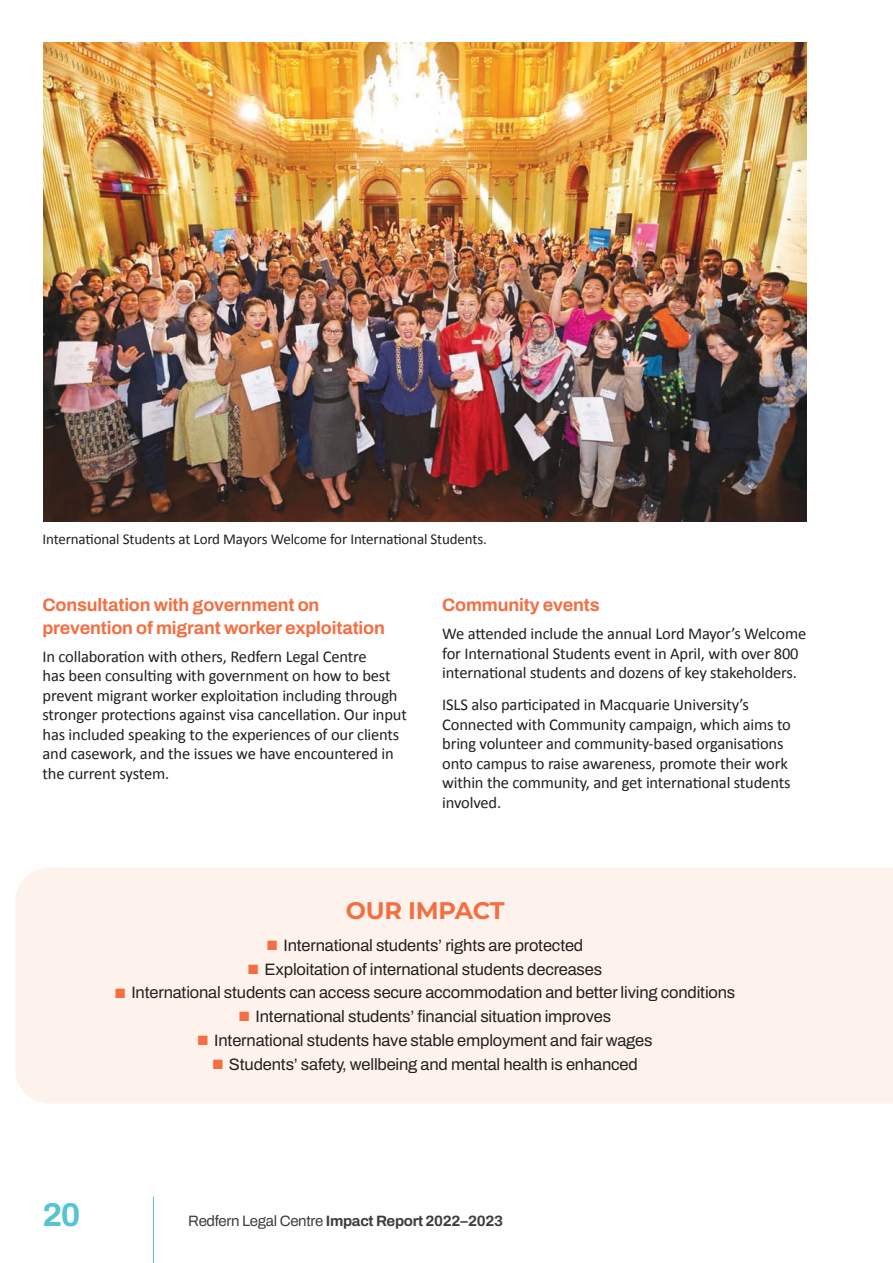
<style>
.page{position:relative;width:893px;height:1263px;background:#fff}
.page>*{position:absolute;margin:0;border:0;box-sizing:border-box;transform-origin:0 0}
.t1{font:700 33px "Archivo";color:#54c5cf}
.Our_impact_highlights{font:700 24px "Montserrat";letter-spacing:-.01em;color:#f36f42}
.RLC_Heading_2{font:700 18px/22.5px "Archivo";letter-spacing:-.01em;color:#f36f42}
.RLC_Body{font:16.5px/19.5px "Calibri";letter-spacing:-.01em;color:#231f20}
.Our_impact_highlights-2{font:16.5px "Archivo";letter-spacing:-.01em;color:#231f20}
.RLC_Caption{font:15px "Calibri";letter-spacing:-.01em;color:#231f20}
.t2{font:700 15px "Archivo";letter-spacing:-.02em;color:#3e3e3f}
.s1{color:#f36f42}
.s2{font-weight:400}
</style>
<div class="page">
<hr style="left:153px;top:1197px;width:1px;height:66px;background:#54c5cf">
<div style="left:15px;top:868px;width:878px;height:235px;background:#fef3ec"></div>
<img style="left:43px;top:43px;width:764px;height:478px">
<p class="RLC_Caption" style="left:43px;top:530px;width:446px">International Students at Lord Mayors Welcome for International Students.</p>
<p class="RLC_Heading_2" style="left:43px;top:594px;width:344px">Consultation with government on prevention of migrant worker exploitation</p>
<p class="RLC_Body" style="left:43px;top:646px;width:366px">In collaboration with others, Redfern Legal Centre<br>has been consulting with government on how to best prevent migrant worker exploitation including through stronger protections against visa cancellation. Our input has included speaking to the experiences of our clients and casework, and the issues we have encountered in the current system.</p>
<p class="RLC_Heading_2" style="left:442px;top:594px;width:159px">Community events</p>
<p class="RLC_Body" style="left:442px;top:623px;width:366px">We attended include the annual Lord Mayor’s Welcome for International Students event in April, with over 800 international students and dozens of key stakeholders.</p>
<p class="RLC_Body" style="left:442px;top:694px;width:350px">ISLS also participated in Macquarie University’s Connected with Community campaign, which aims to bring volunteer and community-based organisations onto campus to raise awareness, promote their work within the community, and get international students involved.</p>
<p class="Our_impact_highlights" style="left:346px;top:894px;width:161px">OUR IMPACT</p>
<p class="Our_impact_highlights-2" style="left:267px;top:933px;width:318px"><span class="s1">■</span> International students’ rights are protected</p>
<p class="Our_impact_highlights-2" style="left:248px;top:956px;width:355px"><span class="s1">■</span> Exploitation of international students decreases</p>
<p class="Our_impact_highlights-2" style="left:115px;top:980px;width:622px"><span class="s1">■</span> International students can access secure accommodation and better living conditions</p>
<p class="Our_impact_highlights-2" style="left:239px;top:1004px;width:373px"><span class="s1">■</span> International students’ financial situation improves</p>
<p class="Our_impact_highlights-2" style="left:198px;top:1028px;width:456px"><span class="s1">■</span> International students have stable employment and fair wages</p>
<p class="Our_impact_highlights-2" style="left:213px;top:1051px;width:427px"><span class="s1">■</span> Students’ safety, wellbeing and mental health is enhanced</p>
<h1 class="t1" style="left:43px;top:1190px;width:39px">20</h1>
<p class="t2" style="left:188px;top:1209px;width:316px"><span class="s2">Redfern Legal Centre</span> Impact Report 2022–2023</p>
</div>
